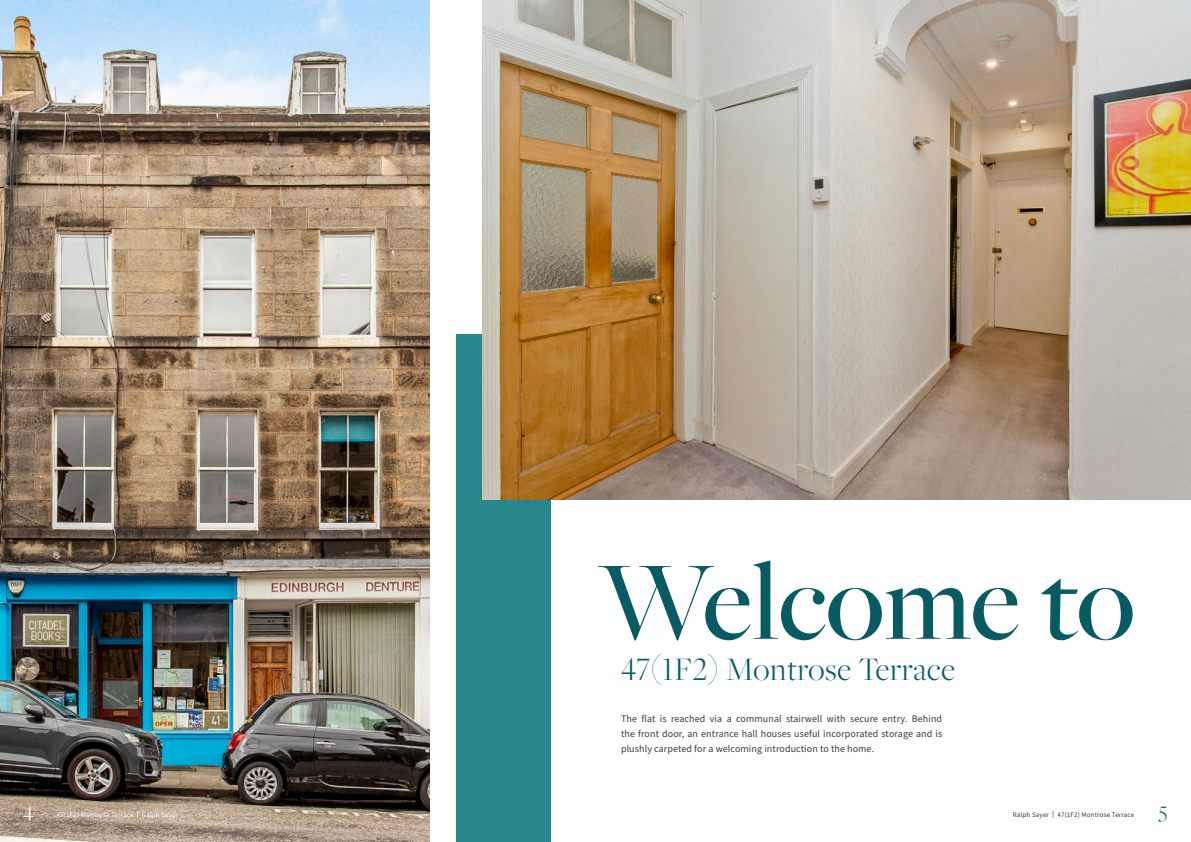
<style>
.page{position:relative;width:1191px;height:842px;background:#fff}
.page>*{position:absolute;margin:0;border:0;box-sizing:border-box;transform-origin:0 0}
.t1{font:500 116.4px "Freight Big Pro";color:#095b63}
.t2{font:300 34px "Freight Big Pro";letter-spacing:.02em;color:#095b63}
.t3{font:300 23px "Freight Big Pro";color:#095b63}
.t4{font:300 23px "Freight Big Pro";color:#fff}
.t5{font:10px/15px "Source Sans Pro";letter-spacing:.01em;color:#3c3c3b;text-align:justify}
.t6{font:7px "Source Sans Pro";letter-spacing:.02em;color:#3c3c3b}
.t7{font:7px "Source Sans Pro";letter-spacing:.02em;color:#fff}
.s1{font-weight:900}
.s2{font-weight:900;color:#499197}
</style>
<div class="page">
<div style="left:456px;top:334px;width:95px;height:508px;background:#28868d"></div>
<img style="left:482px;top:0;width:709px;height:499px">
<img style="left:0;top:0;width:429px;height:842px">
<p class="t1" style="left:598px;top:525px;width:538px">Welcome to</p>
<p class="t2" style="left:621px;top:647px;width:335px">47(1F2) Montrose Terrace</p>
<p class="t5" style="left:621px;top:712px;width:323px">The flat is reached via a communal stairwell with secure entry. Behind the front door, an entrance hall houses useful incorporated storage and is plushly carpeted for a welcoming introduction to the home.</p>
<h3 class="t4" style="left:23px;top:798px;width:12px">4</h3>
<p class="t7" style="left:57px;top:810px;width:123px">47(1F2) Montrose Terrace <span class="s1">|</span> Ralph Sayer</p>
<p class="t6" style="left:1052px;top:810px;width:83px"><span class="s2">|</span> 47(1F2) Montrose Terrace</p>
<p class="t6" style="left:1012px;top:810px;width:38px">Ralph Sayer</p>
<h3 class="t3" style="left:1158px;top:798px;width:10px">5</h3>
</div>
